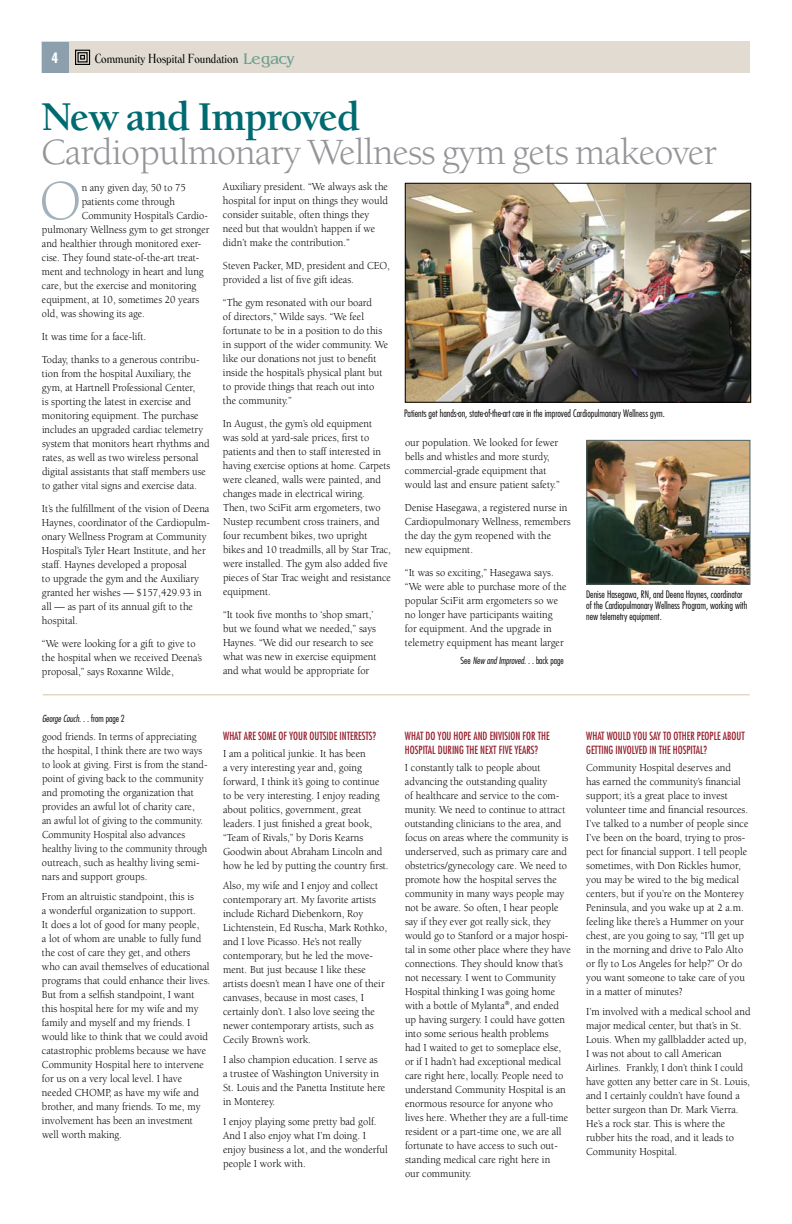
<style>
.page{position:relative;width:792px;height:1224px;background:#fff}
.page>*{position:absolute;margin:0;border:0;box-sizing:border-box;transform-origin:0 0}
.t1{font:57.6px "Berkeley";color:#a2b1bb}
.t2{font:700 42px "Berkeley";letter-spacing:-.04em;color:#006a71}
.t3{font:38px "Berkeley";letter-spacing:-.02em;color:#939598}
.t4{font:700 condensed 14px "Futura";color:#fff}
.t5{font:13.8px "Windsor Lgt Cnd";color:#000}
.t6{font:11px/14px "Berkeley";color:#000;scale:.95 1}
.t7{font:11px/14px "Berkeley";color:#000;scale:.93 1}
.t8{font:11px "Berkeley";color:#000;scale:.94 1}
.t9{font:condensed 11px/14px "Futura";color:#961e2b;scale:.95 1}
.t10{font:300 condensed 10px/11px "Futura";color:#000}
.t11{font:italic 300 condensed 9.5px "Futura";color:#000}
.s1{font-family:"Benguiat";font-size:16px;color:#6fa090}
.s2{font-style:normal}
</style>
<div class="page">
<img style="left:407px;top:185px;width:342px;height:215px">
<div style="left:405px;top:183px;width:346px;height:219px;border:1px solid #000"></div>
<hr style="left:43px;top:694px;width:707px;height:1px;background:#d6c3a7">
<div style="left:41px;top:41px;width:709px;height:32px;background:#e1dbd2"></div>
<svg style="left:75px;top:50px;width:16px;height:15px"></svg>
<div style="left:42px;top:42px;width:27px;height:31px;background:#8b9fac"></div>
<img style="left:589px;top:442px;width:159px;height:140px">
<div style="left:587px;top:440px;width:163px;height:144px;border:1px solid #4f6564"></div>
<p class="t4" style="left:52px;top:50px;width:8px">4</p>
<p class="t5" style="left:95px;top:49px;width:201px">Community Hospital Foundation <span class="s1">Legacy</span></p>
<h2 class="t2" style="left:41px;top:94px;width:321px">New and Improved</h2>
<h3 class="t3" style="left:41px;top:132px;width:677px">Cardiopulmonary Wellness gym gets makeover</h3>
<h1 class="t1" style="left:39px;top:170px;width:44px">O</h1>
<p class="t8" style="left:82px;top:182px;width:112px">n any given day, 50 to 75</p>
<p class="t8" style="left:82px;top:196px;width:101px">patients come through</p>
<p class="t8" style="left:82px;top:210px;width:136px">Community Hospital’s Cardio-</p>
<p class="t8" style="left:42px;top:224px;width:180px">pulmonary Wellness gym to get stronger</p>
<p class="t8" style="left:42px;top:238px;width:171px">and healthier through monitored exer-</p>
<p class="t8" style="left:42px;top:252px;width:169px">cise. They found state-of-the-art treat-</p>
<p class="t8" style="left:42px;top:266px;width:174px">ment and technology in heart and lung</p>
<p class="t8" style="left:42px;top:280px;width:166px">care, but the exercise and monitoring</p>
<p class="t8" style="left:42px;top:294px;width:169px">equipment, at 10, sometimes 20 years</p>
<p class="t8" style="left:42px;top:308px;width:111px">old, was showing its age.</p>
<p class="t6" style="left:42px;top:325px;width:167px;line-height:23px">It was time for a face-lift.<br>Today, thanks to a generous contribu-</p>
<p class="t6" style="left:42px;top:367px;width:178px">tion from the hospital Auxiliary, the gym, at Hartnell Professional Center,<br>is sporting the latest in exercise and monitoring equipment. The purchase includes an upgraded cardiac telemetry system that monitors heart rhythms and rates, as well as two wireless personal digital assistants that staff members use to gather vital signs and exercise data.</p>
<p class="t6" style="left:42px;top:502px;width:178px">It’s the fulfillment of the vision of Deena Haynes, coordinator of the Cardiopulm&shy;onary Wellness Program at Community Hospital’s Tyler Heart Institute, and her staff. Haynes developed a proposal<br>to upgrade the gym and the Auxiliary granted her wishes — $157,429.93 in all — as part of its annual gift to the hospital.</p>
<p class="t6" style="left:42px;top:637px;width:170px">“We were looking for a gift to give to the hospital when we received Deena’s proposal,” says Roxanne Wilde,</p>
<p class="t6" style="left:223px;top:180px;width:175px">Auxiliary president. “We always ask the hospital for input on things they would consider suitable, often things they need but that wouldn’t happen if we didn’t make the contribution.”</p>
<p class="t6" style="left:223px;top:259px;width:177px">Steven Packer, MD, president and CEO, provided a list of five gift ideas.</p>
<p class="t6" style="left:223px;top:296px;width:175px">“The gym resonated with our board<br>of directors,” Wilde says. “We feel fortunate to be in a position to do this in support of the wider community. We like our donations not just to benefit inside the hospital’s physical plant but to provide things that reach out into the community.”</p>
<p class="t6" style="left:223px;top:417px;width:178px">In August, the gym’s old equipment<br>was sold at yard-sale prices, first to patients and then to staff interested in having exercise options at home. Carpets were cleaned, walls were painted, and changes made in electrical wiring.<br>Then, two SciFit arm ergometers, two Nustep recumbent cross trainers, and four recumbent bikes, two upright bikes and 10 treadmills, all by Star Trac, were installed. The gym also added five pieces of Star Trac weight and resistance equipment.</p>
<p class="t6" style="left:223px;top:608px;width:163px">“It took five months to ‘shop smart,’ but we found what we needed,” says Haynes. “We did our research to see what was new in exercise equipment and what would be appropriate for</p>
<p class="t10" style="left:404px;top:408px;width:262px">Patients get hands-on, state-of-the-art care in the improved Cardiopulmonary Wellness gym.</p>
<p class="t6" style="left:405px;top:436px;width:165px">our population. We looked for fewer bells and whistles and more sturdy, commercial-grade equipment that would last and ensure patient safety.”</p>
<p class="t6" style="left:405px;top:501px;width:176px">Denise Hasegawa, a registered nurse in<br>Cardiopulmonary Wellness, remembers the day the gym reopened with the new equipment.</p>
<p class="t6" style="left:405px;top:566px;width:172px">“It was so exciting,” Hasegawa says. “We were able to purchase more of the popular SciFit arm ergometers so we no longer have participants waiting for equipment. And the upgrade in telemetry equipment has meant larger</p>
<p class="t11" style="left:460px;top:655px;width:105px"><span class="s2">See</span> New and Improved. . . <span class="s2">back page</span></p>
<p class="t10" style="left:586px;top:589px;width:163px">Denise Hasegawa, rN, and Deena Haynes, coordinator of the Cardiopulmonary Wellness Program, working with new telemetry equipment.</p>
<p class="t11" style="left:42px;top:713px;width:84px">George Couch. . . <span class="s2">from page 2</span></p>
<p class="t7" style="left:42px;top:729px;width:180px">good friends. In terms of appreciating the hospital, I think there are two ways to look at giving. First is from the stand&shy;point of giving back to the community and promoting the organization that provides an awful lot of charity care,<br>an awful lot of giving to the community.<br>Community Hospital also advances healthy living to the community through outreach, such as healthy living semi&shy;nars and support groups.</p>
<p class="t6" style="left:42px;top:889px;width:179px">From an altruistic standpoint, this is<br>a wonderful organization to support.<br>It does a lot of good for many people,<br>a lot of whom are unable to fully fund the cost of care they get, and others who can avail themselves of educational programs that could enhance their lives.<br>But from a selfish standpoint, I want this hospital here for my wife and my family and myself and my friends. I would like to think that we could avoid catastrophic problems because we have Community Hospital here to intervene for us on a very local level. I have needed CHOMP, as have my wife and brother, and many friends. To me, my involvement has been an investment well worth making.</p>
<p class="t9" style="left:223px;top:729px;width:162px">WHAT ARE SOME OF YOUR OUTSIDE INTERESTS?</p>
<p class="t6" style="left:223px;top:747px;width:176px">I am a political junkie. It has been<br>a very interesting year and, going forward, I think it’s going to continue to be very interesting. I enjoy reading about politics, government, great leaders. I just finished a great book, “Team of Rivals,” by Doris Kearns Goodwin about Abraham Lincoln and how he led by putting the country first.</p>
<p class="t6" style="left:223px;top:879px;width:174px">Also, my wife and I enjoy and collect contemporary art. My favorite artists include Richard Diebenkorn, Roy Lichtenstein, Ed Ruscha, Mark Rothko, and I love Picasso. He’s not really contemporary, but he led the move&shy;ment. But just because I like these artists doesn’t mean I have one of their canvases, because in most cases, I certainly don’t. I also love seeing the newer contemporary artists, such as Cecily Brown’s work.</p>
<p class="t6" style="left:223px;top:1053px;width:172px">I also champion education. I serve as<br>a trustee of Washington University in<br>St. Louis and the Panetta Institute here in Monterey.</p>
<p class="t6" style="left:223px;top:1115px;width:175px">I enjoy playing some pretty bad golf.<br>And I also enjoy what I’m doing. I enjoy business a lot, and the wonderful people I work with.</p>
<p class="t9" style="left:405px;top:729px;width:154px">WHAT DO YOU HOPE AND ENVISION FOR THE<br>HOSPITAL DURING THE NEXT FIVE YEARS?</p>
<p class="t6" style="left:405px;top:761px;width:176px">I constantly talk to people about advancing the outstanding quality<br>of healthcare and service to the com&shy;munity. We need to continue to attract outstanding clinicians to the area, and focus on areas where the community is underserved, such as primary care and obstetrics/gynecology care. We need to promote how the hospital serves the community in many ways people may not be aware. So often, I hear people say if they ever got really sick, they would go to Stanford or a major hospi&shy;tal in some other place where they have connections. They should know that’s not necessary. I went to Community Hospital thinking I was going home with a bottle of Mylanta<sup>®</sup>, and ended up having surgery. I could have gotten into some serious health problems<br>had I waited to get to someplace else, or if I hadn’t had exceptional medical care right here, locally. People need to understand Community Hospital is an enormous resource for anyone who lives here. Whether they are a full-time resident or a part-time one, we are all fortunate to have access to such out&shy;standing medical care right here in<br>our community.</p>
<p class="t9" style="left:586px;top:729px;width:168px">WHAT WOULD YOU SAY TO OTHER PEOPLE ABOUT<br>GETTING INVOLVED IN THE HOSPITAL?</p>
<p class="t6" style="left:586px;top:761px;width:172px">Community Hospital deserves and<br>has earned the community’s financial support; it’s a great place to invest volunteer time and financial resources.<br>I’ve talked to a number of people since I’ve been on the board, trying to pros&shy;pect for financial support. I tell people sometimes, with Don Rickles humor, you may be wired to the big medical centers, but if you’re on the Monterey Peninsula, and you wake up at 2 a.m. feeling like there’s a Hummer on your chest, are you going to say, “I’ll get up in the morning and drive to Palo Alto or fly to Los Angeles for help?” Or do you want someone to take care of you in a matter of minutes?</p>
<p class="t6" style="left:586px;top:1005px;width:175px">I’m involved with a medical school and major medical center, but that’s in St.<br>Louis. When my gallbladder acted up, I was not about to call American Airlines. Frankly, I don’t think I could have gotten any better care in St. Louis, and I certainly couldn’t have found a better surgeon than Dr. Mark Vierra.<br>He’s a rock star. This is where the rubber hits the road, and it leads to Community Hospital.</p>
</div>
